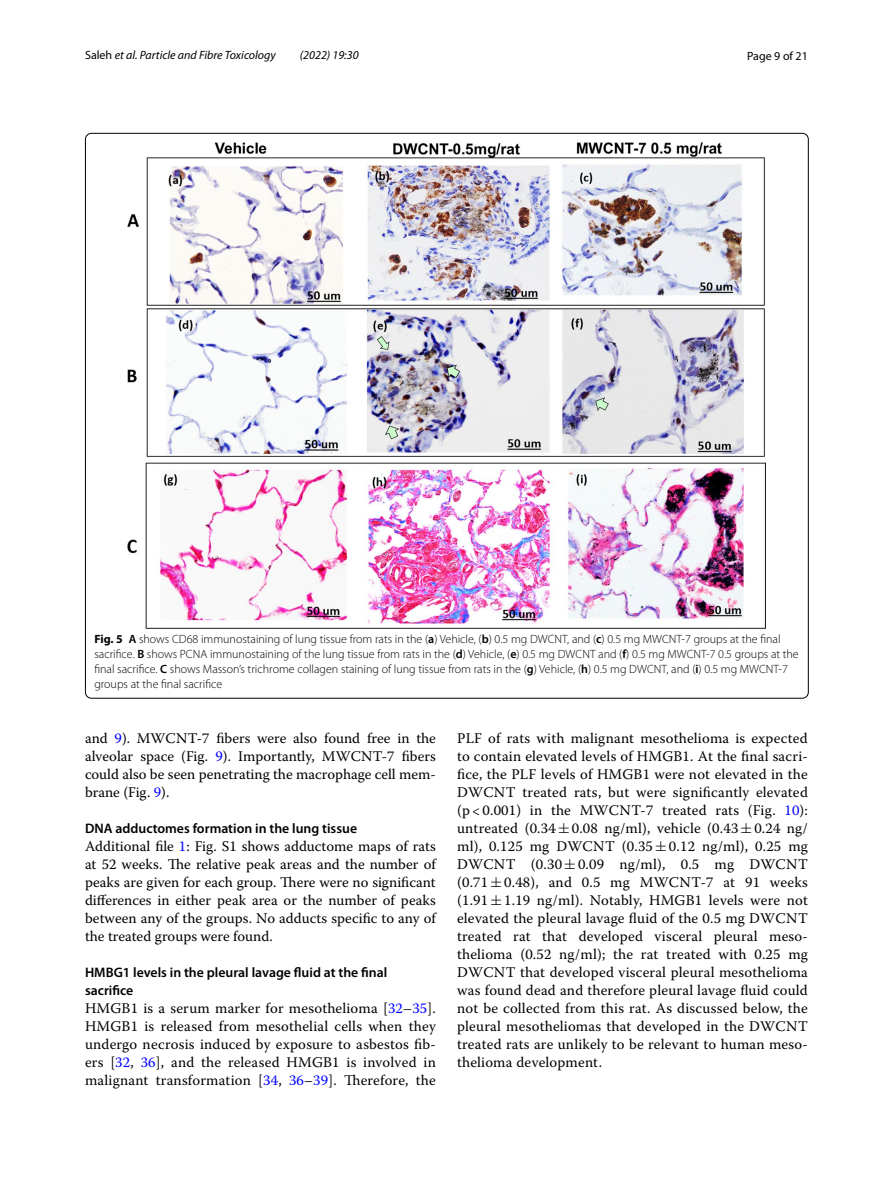
<style>
.page{position:relative;width:893px;height:1187px;background:#fff}
.page>*{position:absolute;margin:0;border:0;box-sizing:border-box;transform-origin:0 0}
.t1{font:14.7px/18px "Warnock Pro";letter-spacing:.005em;color:#000;text-align:justify}
.t2{font:600 13.8px/18px "Myriad Pro";color:#000}
.t3{font:300 12px/15px "Myriad Pro";color:#000}
.t4{font:italic 12px "Myriad Pro";color:#000}
.t5{font:12px "Myriad Pro";color:#000}
.s1{font-style:normal}
.s2{font-weight:700}
.s3{font-weight:600}
.s4{color:#00f}
.s5{font-family:"MTSY"}
</style>
<div class="page">
<img style="left:128px;top:142px;width:638px;height:486px">
<p class="t4" style="left:85px;top:48px;width:192px"><span class="s1">Saleh</span> et al. Particle and Fibre Toxicology</p>
<p class="t4" style="left:300px;top:48px;width:60px">(2022) 19:30</p>
<p class="t5" style="left:747px;top:48px;width:62px">Page 9 of 21</p>
<p class="t3" style="left:94px;top:632px;width:706px"><span class="s2">Fig. 5</span> <span class="s3">A</span> shows CD68 immunostaining of lung tissue from rats in the (<span class="s3">a</span>) Vehicle, (<span class="s3">b</span>) 0.5 mg DWCNT, and (<span class="s3">c</span>) 0.5 mg MWCNT-7 groups at the final sacrifice. <span class="s3">B</span> shows PCNA immunostaining of the lung tissue from rats in the (<span class="s3">d</span>) Vehicle, (<span class="s3">e</span>) 0.5 mg DWCNT and (<span class="s3">f</span>) 0.5 mg MWCNT-7 0.5 groups at the final sacrifice. <span class="s3">C</span> shows Masson’s trichrome collagen staining of lung tissue from rats in the (<span class="s3">g</span>) Vehicle, (<span class="s3">h</span>) 0.5 mg DWCNT, and (<span class="s3">i</span>) 0.5 mg MWCNT-7 groups at the final sacrifice</p>
<p class="t1" style="left:85px;top:729px;width:352px">and <span class="s4">9</span>). MWCNT-7 fibers were also found free in the alveolar space (Fig. <span class="s4">9</span>). Importantly, MWCNT-7 fibers could also be seen penetrating the macrophage cell mem&shy;brane (Fig. <span class="s4">9</span>).</p>
<p class="t2" style="left:85px;top:819px;width:274px">DNA adductomes formation in the lung tissue</p>
<p class="t1" style="left:85px;top:837px;width:352px">Additional file <span class="s4">1</span>: Fig. S1 shows adductome maps of rats at 52 weeks. The relative peak areas and the number of peaks are given for each group. There were no significant differences in either peak area or the number of peaks between any of the groups. No adducts specific to any of the treated groups were found.</p>
<p class="t2" style="left:85px;top:963px;width:304px">HMBG1 levels in the pleural lavage fluid at the final sacrifice</p>
<p class="t1" style="left:85px;top:999px;width:352px">HMGB1 is a serum marker for mesothelioma [<span class="s4">32</span>–<span class="s4">35</span>].<br>HMGB1 is released from mesothelial cells when they undergo necrosis induced by exposure to asbestos fib&shy;ers [<span class="s4">32</span>, <span class="s4">36</span>], and the released HMGB1 is involved in malignant transformation [<span class="s4">34</span>, <span class="s4">36</span>–<span class="s4">39</span>]. Therefore, the</p>
<p class="t1" style="left:457px;top:729px;width:352px">PLF of rats with malignant mesothelioma is expected to contain elevated levels of HMGB1. At the final sacri&shy;fice, the PLF levels of HMGB1 were not elevated in the DWCNT treated rats, but were significantly elevated (p &lt; 0.001) in the MWCNT-7 treated rats (Fig. <span class="s4">10</span>): untreated (0.34<span class="s5">±</span>0.08 ng/ml), vehicle (0.43<span class="s5">±</span>0.24 ng/ ml), 0.125 mg DWCNT (0.35<span class="s5">±</span>0.12 ng/ml), 0.25 mg DWCNT (0.30<span class="s5">±</span>0.09 ng/ml), 0.5 mg DWCNT (0.71<span class="s5">±</span>0.48), and 0.5 mg MWCNT-7 at 91 weeks (1.91<span class="s5">±</span>1.19 ng/ml). Notably, HMGB1 levels were not elevated the pleural lavage fluid of the 0.5 mg DWCNT treated rat that developed visceral pleural meso&shy;thelioma (0.52 ng/ml); the rat treated with 0.25 mg DWCNT that developed visceral pleural mesothelioma was found dead and therefore pleural lavage fluid could not be collected from this rat. As discussed below, the pleural mesotheliomas that developed in the DWCNT treated rats are unlikely to be relevant to human meso&shy;thelioma development.</p>
</div>
